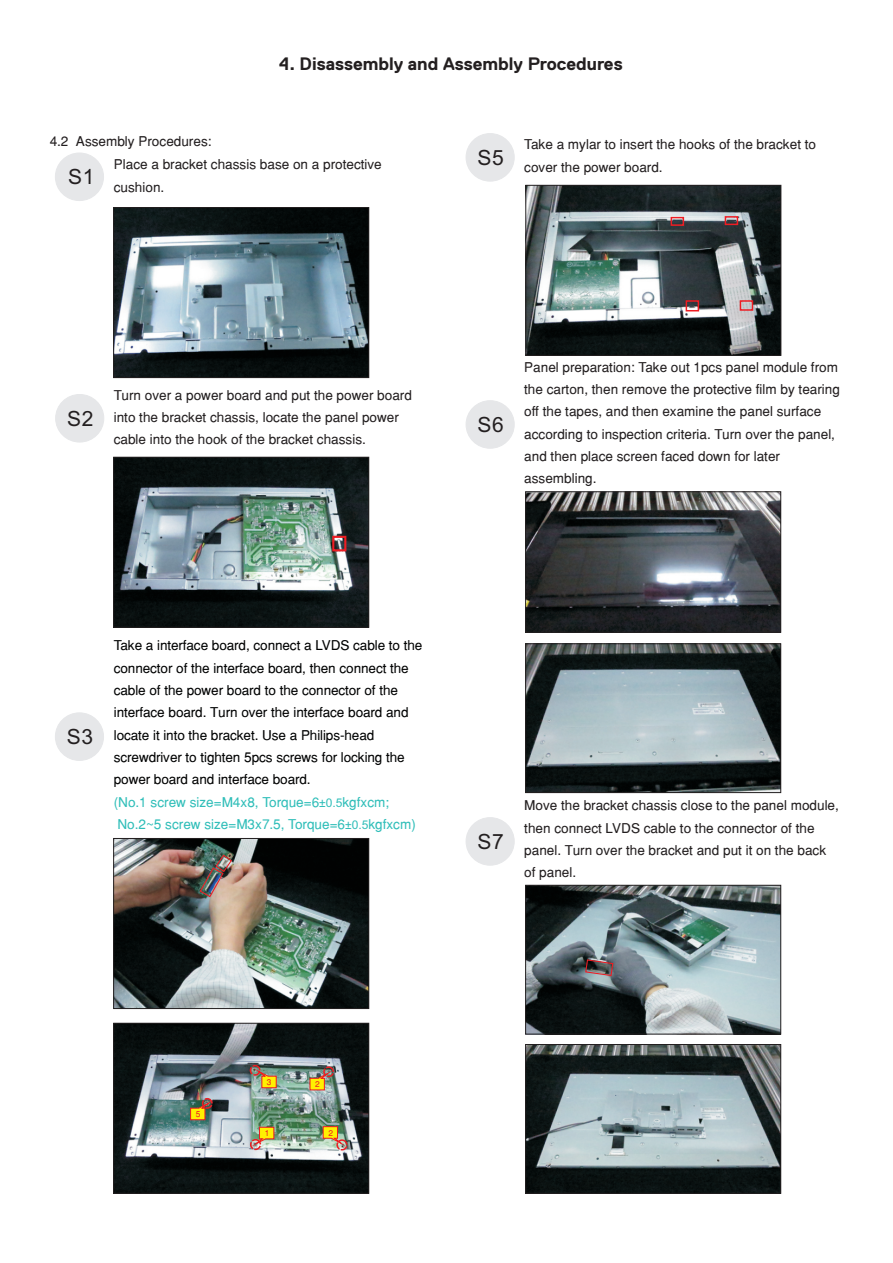
<style>
.page{position:relative;width:893px;height:1263px;background:#fff}
.page>*{position:absolute;margin:0;border:0;box-sizing:border-box;transform-origin:0 0}
.t1{font:21px "Arial";letter-spacing:.03em;color:#231f20}
.t2{font:700 18px "Dell Replica";color:#231f20}
.t3{font:13.5px/22.4px "Helvetica";color:#231f20}
.t4{font:13.5px/22.4px "Helvetica";letter-spacing:-.01em;color:#010202}
.t5{font:8.25px "Helvetica";color:#ee1d23}
.s1{color:#30beb9}
.s2{font-family:"Arial";font-size:12px;color:#30beb9}
</style>
<div class="page">
<img style="left:115px;top:1025px;width:252px;height:166px">
<div style="left:113px;top:1023px;width:256px;height:170px;border:1px solid #231f20"></div>
<svg style="left:251px;top:1067px;width:26px;height:21px"></svg>
<div style="left:250px;top:1065px;width:10px;height:11px;border:1px dashed #ee1d23;border-radius:50%"></div>
<svg style="left:309px;top:1069px;width:26px;height:22px"></svg>
<div style="left:250px;top:1139px;width:11px;height:11px;border:1px dashed #ee1d23;border-radius:50%"></div>
<svg style="left:322px;top:1126px;width:26px;height:22px"></svg>
<svg style="left:190px;top:1099px;width:26px;height:21px"></svg>
<div style="left:323px;top:1066px;width:11px;height:11px;border:1px dashed #ee1d23;border-radius:50%"></div>
<div style="left:202px;top:1098px;width:11px;height:11px;border:1px dashed #ee1d23;border-radius:50%"></div>
<div style="left:336px;top:1139px;width:12px;height:11px;border:1px dashed #ee1d23;border-radius:50%"></div>
<svg style="left:249px;top:1126px;width:26px;height:22px"></svg>
<img style="left:527px;top:494px;width:252px;height:136px">
<div style="left:525px;top:492px;width:256px;height:140px;border:1px solid #231f20"></div>
<div style="left:466px;top:133px;width:48px;height:48px;background:#e6e7e9;border:1px solid #e6e7e9;border-radius:50%"></div>
<img style="left:528px;top:187px;width:251px;height:167px">
<div style="left:526px;top:185px;width:255px;height:171px;border:1px solid #231f20"></div>
<div style="left:466px;top:817px;width:48px;height:48px;background:#e6e7e9;border:1px solid #e6e7e9;border-radius:50%"></div>
<div style="left:466px;top:401px;width:48px;height:47px;background:#e6e7e9;border:1px solid #e6e7e9;border-radius:50%"></div>
<img style="left:527px;top:646px;width:252px;height:145px">
<div style="left:525px;top:644px;width:256px;height:149px;border:1px solid #231f20"></div>
<img style="left:527px;top:887px;width:252px;height:145px">
<div style="left:525px;top:885px;width:256px;height:149px;border:1px solid #231f20"></div>
<img style="left:527px;top:1046px;width:252px;height:145px">
<div style="left:525px;top:1044px;width:256px;height:149px;border:1px solid #231f20"></div>
<svg style="left:585px;top:959px;width:29px;height:18px"></svg>
<div style="left:55px;top:394px;width:49px;height:48px;background:#e6e7e9;border:1px solid #e6e7e9;border-radius:50%"></div>
<img style="left:115px;top:209px;width:252px;height:167px">
<div style="left:113px;top:207px;width:256px;height:171px;border:1px solid #231f20"></div>
<div style="left:55px;top:153px;width:49px;height:48px;background:#e6e7e9;border:1px solid #e6e7e9;border-radius:50%"></div>
<img style="left:115px;top:840px;width:252px;height:167px">
<div style="left:113px;top:838px;width:256px;height:171px;border:1px solid #231f20"></div>
<img style="left:115px;top:459px;width:252px;height:166px">
<div style="left:113px;top:457px;width:256px;height:170px;border:1px solid #231f20"></div>
<div style="left:332px;top:536px;width:14px;height:15px;border:2px solid #ee1d23"></div>
<div style="left:55px;top:713px;width:49px;height:48px;background:#e6e7e9;border:1px solid #e6e7e9;border-radius:50%"></div>
<div style="left:740px;top:300px;width:13px;height:11px;border:1px solid #ee1d23"></div>
<div style="left:725px;top:216px;width:13px;height:9px;border:1px solid #ee1d23"></div>
<div style="left:671px;top:217px;width:13px;height:9px;border:1px solid #ee1d23"></div>
<div style="left:686px;top:300px;width:13px;height:11px;border:1px solid #ee1d23"></div>
<svg style="left:199px;top:854px;width:34px;height:44px"></svg>
<h2 class="t2" style="left:279px;top:56px;width:345px">4. Disassembly and Assembly Procedures</h2>
<p class="t3" style="left:50px;top:130px;width:163px">4.2 Assembly Procedures:</p>
<h1 class="t1" style="left:68px;top:169px;width:28px">S1</h1>
<p class="t3" style="left:114px;top:155px;width:270px">Place a bracket chassis base on a protective cushion.</p>
<p class="t3" style="left:477px;top:135px;width:340px;text-indent:47px">Take a mylar to insert the hooks of the bracket to<br><sup>S5</sup> cover the power board.</p>
<h1 class="t1" style="left:67px;top:410px;width:28px">S2</h1>
<p class="t3" style="left:114px;top:385px;width:300px">Turn over a power board and put the power board into the bracket chassis, locate the panel power cable into the hook of the bracket chassis.</p>
<h1 class="t1" style="left:477px;top:417px;width:28px">S6</h1>
<p class="t3" style="left:524px;top:357px;width:317px">Panel preparation: Take out 1pcs panel module from the carton, then remove the protective film by tearing off the tapes, and then examine the panel surface according to inspection criteria. Turn over the panel, and then place screen faced down for later assembling.</p>
<h1 class="t1" style="left:67px;top:729px;width:28px">S3</h1>
<p class="t4" style="left:114px;top:636px;width:310px">Take a interface board, connect a LVDS cable to the connector of the interface board, then connect the cable of the power board to the connector of the interface board. Turn over the interface board and locate it into the bracket. Use a Philips-head screwdriver to tighten 5pcs screws for locking the power board and interface board.<br><span class="s1">(No.1 screw size=M4x8, Torque=6</span><span class="s2">±0.5</span><span class="s1">kgfxcm; No.2~5 screw size=M3x7.5, Torque=6</span><span class="s2">±0.5</span><span class="s1">kgfxcm)</span></p>
<h1 class="t1" style="left:477px;top:834px;width:28px">S7</h1>
<p class="t3" style="left:524px;top:796px;width:316px">Move the bracket chassis close to the panel module, then connect LVDS cable to the connector of the panel. Turn over the bracket and put it on the back of panel.</p>
<p class="t5" style="left:196px;top:1110px;width:6px">5</p>
<p class="t5" style="left:267px;top:1078px;width:6px">3</p>
<p class="t5" style="left:315px;top:1080px;width:6px">2</p>
<p class="t5" style="left:265px;top:1130px;width:6px">1</p>
<p class="t5" style="left:328px;top:1129px;width:6px">2</p>
</div>
